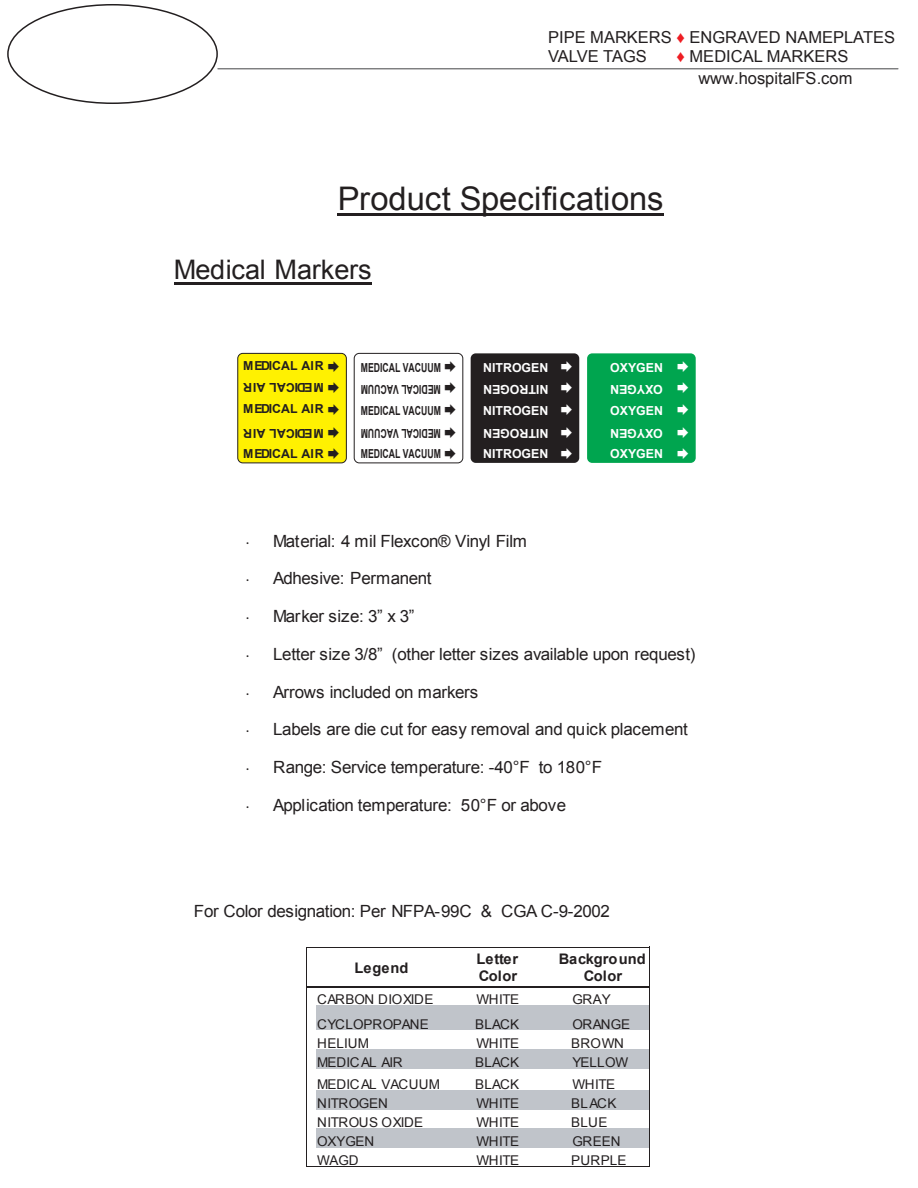
<style>
.page{position:relative;width:918px;height:1188px;background:#fff}
.page>*{position:absolute;margin:0;border:0;box-sizing:border-box;transform-origin:0 0}
.t1{font:32.55px "Arial";letter-spacing:-.005em;color:#231f20}
.t2{font:26.85px "Arial";letter-spacing:-.005em;color:#231f20}
.t3{font:16.8px "Arial";letter-spacing:-.025em;color:#231f20}
.t4{font:16.5px/19.8px "Arial";color:#231f20}
.t5{font:16.5px "Arial";color:#231f20}
.t6{font:700 14.55px/18px "Arial";letter-spacing:.005em;color:#231f20}
.t7{font:13.5px "Arial";color:#231f20}
.t8{font:13.5px "Arial";letter-spacing:-.03em;color:#231f20}
.t9{font:700 12.45px "Arial";color:#fff}
.t10{font:700 12.45px "Arial";color:#231f20;scale:.7 1}
.t11{font:700 12.45px "Arial";color:#231f20}
.s1{color:#ee1d23}
.s2{font-style:inherit}
.s3{font-family:"Myriad Pro";font-size:14.55px}
</style>
<div class="page">
<hr style="left:218px;top:68px;width:680px;height:1px;background:#57585a">
<div style="left:316px;top:1006px;width:131px;height:24px;background:#c0c4ca"></div>
<div style="left:447px;top:1006px;width:7px;height:24px;background:#c0c4ca"></div>
<div style="left:454px;top:1006px;width:86px;height:24px;background:#c0c4ca"></div>
<div style="left:540px;top:1006px;width:17px;height:24px;background:#c0c4ca"></div>
<div style="left:557px;top:1006px;width:92px;height:24px;background:#c0c4ca"></div>
<div style="left:316px;top:1049px;width:131px;height:19px;background:#c0c4ca"></div>
<div style="left:447px;top:1049px;width:7px;height:19px;background:#c0c4ca"></div>
<div style="left:454px;top:1049px;width:86px;height:19px;background:#c0c4ca"></div>
<div style="left:540px;top:1049px;width:17px;height:19px;background:#c0c4ca"></div>
<div style="left:557px;top:1049px;width:92px;height:19px;background:#c0c4ca"></div>
<div style="left:316px;top:1091px;width:131px;height:19px;background:#c0c4ca"></div>
<div style="left:447px;top:1091px;width:7px;height:19px;background:#c0c4ca"></div>
<div style="left:454px;top:1091px;width:86px;height:19px;background:#c0c4ca"></div>
<div style="left:540px;top:1091px;width:17px;height:19px;background:#c0c4ca"></div>
<div style="left:557px;top:1091px;width:92px;height:19px;background:#c0c4ca"></div>
<div style="left:316px;top:1129px;width:131px;height:19px;background:#c0c4ca"></div>
<div style="left:447px;top:1129px;width:7px;height:19px;background:#c0c4ca"></div>
<div style="left:454px;top:1129px;width:86px;height:19px;background:#c0c4ca"></div>
<div style="left:540px;top:1129px;width:17px;height:19px;background:#c0c4ca"></div>
<div style="left:557px;top:1129px;width:92px;height:19px;background:#c0c4ca"></div>
<hr style="left:306px;top:947px;width:1px;height:219px;background:#231f20">
<hr style="left:649px;top:947px;width:1px;height:219px;background:#231f20">
<hr style="left:306px;top:947px;width:343px;height:1px;background:#231f20">
<hr style="left:306px;top:987px;width:343px;height:1px;background:#231f20">
<hr style="left:306px;top:1166px;width:343px;height:1px;background:#231f20">
<div style="left:238px;top:353px;width:108px;height:110px;background:#fff101;border-radius:5px"></div>
<div style="left:237px;top:353px;width:110px;height:110px;border:1px solid #231f20;border-radius:5px"></div>
<hr style="left:338px;top:214px;width:326px;height:2px;background:#231f20">
<hr style="left:174px;top:282px;width:198px;height:2px;background:#231f20">
<div style="left:354px;top:353px;width:109px;height:110px;border:1px solid #231f20;border-radius:5px"></div>
<div style="left:471px;top:353px;width:108px;height:110px;background:#231f20;border-radius:5px"></div>
<div style="left:587px;top:353px;width:109px;height:110px;background:#00a54f;border-radius:5px"></div>
<p class="t4" style="left:548px;top:27px;width:349px">PIPE MARKERS <span class="s1">♦</span> ENGRAVED NAMEPLATES<br>VALVE TAGS</p>
<p class="t4" style="left:677px;top:47px;width:173px"><span class="s1">♦</span> MEDICAL MARKERS</p>
<p class="t5" style="left:698px;top:67px;width:156px"><span class="s2">www.</span>hospitalFS<span class="s2">.com</span></p>
<h1 class="t1" style="left:338px;top:177px;width:327px">Product Specifications</h1>
<h2 class="t2" style="left:174px;top:252px;width:199px">Medical Markers</h2>
<p class="t11" style="left:243px;top:357px;width:82px">MEDICAL AIR</p>
<p class="t11" style="left:324px;top:396px;width:82px;rotate:-180deg">MEDICAL AIR</p>
<p class="t11" style="left:243px;top:400px;width:82px">MEDICAL AIR</p>
<p class="t11" style="left:324px;top:441px;width:82px;rotate:-180deg">MEDICAL AIR</p>
<p class="t11" style="left:243px;top:446px;width:82px">MEDICAL AIR</p>
<p class="t10" style="left:361px;top:360px;width:116px">MEDICAL VACUUM</p>
<p class="t10" style="left:361px;top:403px;width:116px">MEDICAL VACUUM</p>
<p class="t10" style="left:361px;top:446px;width:116px">MEDICAL VACUUM</p>
<p class="t10" style="left:441px;top:398px;width:116px;rotate:-180deg">MEDICAL VACUUM</p>
<p class="t10" style="left:441px;top:442px;width:116px;rotate:-180deg">MEDICAL VACUUM</p>
<p class="t9" style="left:483px;top:360px;width:67px">NITROGEN</p>
<p class="t9" style="left:483px;top:403px;width:67px">NITROGEN</p>
<p class="t9" style="left:483px;top:446px;width:67px">NITROGEN</p>
<p class="t9" style="left:548px;top:398px;width:67px;rotate:-180deg">NITROGEN</p>
<p class="t9" style="left:548px;top:442px;width:67px;rotate:-180deg">NITROGEN</p>
<p class="t9" style="left:610px;top:360px;width:54px">OXYGEN</p>
<p class="t9" style="left:610px;top:403px;width:54px">OXYGEN</p>
<p class="t9" style="left:610px;top:446px;width:54px">OXYGEN</p>
<p class="t9" style="left:663px;top:398px;width:54px;rotate:-180deg">OXYGEN</p>
<p class="t9" style="left:663px;top:442px;width:54px;rotate:-180deg">OXYGEN</p>
<p class="t3" style="left:246px;top:530px;width:282px"><span class="s3">·</span> Material: 4 mil Flexcon® Vinyl Film</p>
<p class="t3" style="left:246px;top:567px;width:187px"><span class="s3">·</span> Adhesive: Permanent</p>
<p class="t3" style="left:246px;top:605px;width:170px"><span class="s3">·</span> Marker size: 3” x 3”</p>
<p class="t3" style="left:246px;top:643px;width:451px"><span class="s3">·</span> Letter size 3/8” (other letter sizes available upon request)</p>
<p class="t3" style="left:246px;top:681px;width:234px"><span class="s3">·</span> Arrows included on markers</p>
<p class="t3" style="left:246px;top:718px;width:443px"><span class="s3">·</span> Labels are die cut for easy removal and quick placement</p>
<p class="t3" style="left:246px;top:756px;width:357px"><span class="s3">·</span> Range: Service temperature: -40°F to 180°F</p>
<p class="t3" style="left:246px;top:795px;width:321px"><span class="s3">·</span> Application temperature: 50°F or above</p>
<p class="t3" style="left:194px;top:901px;width:417px">For Color designation: Per NFPA-99C &amp; CGA C-9-2002</p>
<p class="t6" style="left:354px;top:959px;width:56px">Legend</p>
<p class="t6" style="left:476px;top:950px;width:43px">Letter<br>Color</p>
<p class="t6" style="left:559px;top:950px;width:88px;text-align:center">Background<br>Color</p>
<p class="t7" style="left:317px;top:990px;width:118px">CARBON DIOXIDE</p>
<p class="t7" style="left:476px;top:990px;width:44px">WHITE</p>
<p class="t7" style="left:572px;top:990px;width:40px">GRAY</p>
<p class="t7" style="left:317px;top:1015px;width:113px">CYCLOPROPANE</p>
<p class="t7" style="left:475px;top:1015px;width:46px">BLACK</p>
<p class="t7" style="left:572px;top:1015px;width:59px">ORANGE</p>
<p class="t7" style="left:317px;top:1034px;width:53px">HELIUM</p>
<p class="t7" style="left:476px;top:1034px;width:44px">WHITE</p>
<p class="t7" style="left:571px;top:1034px;width:54px">BROWN</p>
<p class="t8" style="left:317px;top:1053px;width:87px">MEDICAL AIR</p>
<p class="t7" style="left:475px;top:1053px;width:46px">BLACK</p>
<p class="t7" style="left:572px;top:1053px;width:57px">YELLOW</p>
<p class="t7" style="left:317px;top:1076px;width:125px">MEDICAL VACUUM</p>
<p class="t7" style="left:475px;top:1076px;width:46px">BLACK</p>
<p class="t7" style="left:572px;top:1076px;width:44px">WHITE</p>
<p class="t8" style="left:317px;top:1095px;width:72px">NITROGEN</p>
<p class="t7" style="left:476px;top:1095px;width:44px">WHITE</p>
<p class="t7" style="left:571px;top:1095px;width:47px">BLACK</p>
<p class="t7" style="left:317px;top:1114px;width:108px">NITROUS OXIDE</p>
<p class="t7" style="left:476px;top:1114px;width:44px">WHITE</p>
<p class="t7" style="left:571px;top:1114px;width:38px">BLUE</p>
<p class="t7" style="left:317px;top:1133px;width:59px">OXYGEN</p>
<p class="t7" style="left:476px;top:1133px;width:44px">WHITE</p>
<p class="t7" style="left:572px;top:1133px;width:50px">GREEN</p>
<p class="t7" style="left:317px;top:1152px;width:43px">WAGD</p>
<p class="t7" style="left:476px;top:1152px;width:44px">WHITE</p>
<p class="t7" style="left:571px;top:1152px;width:57px">PURPLE</p>
</div>
